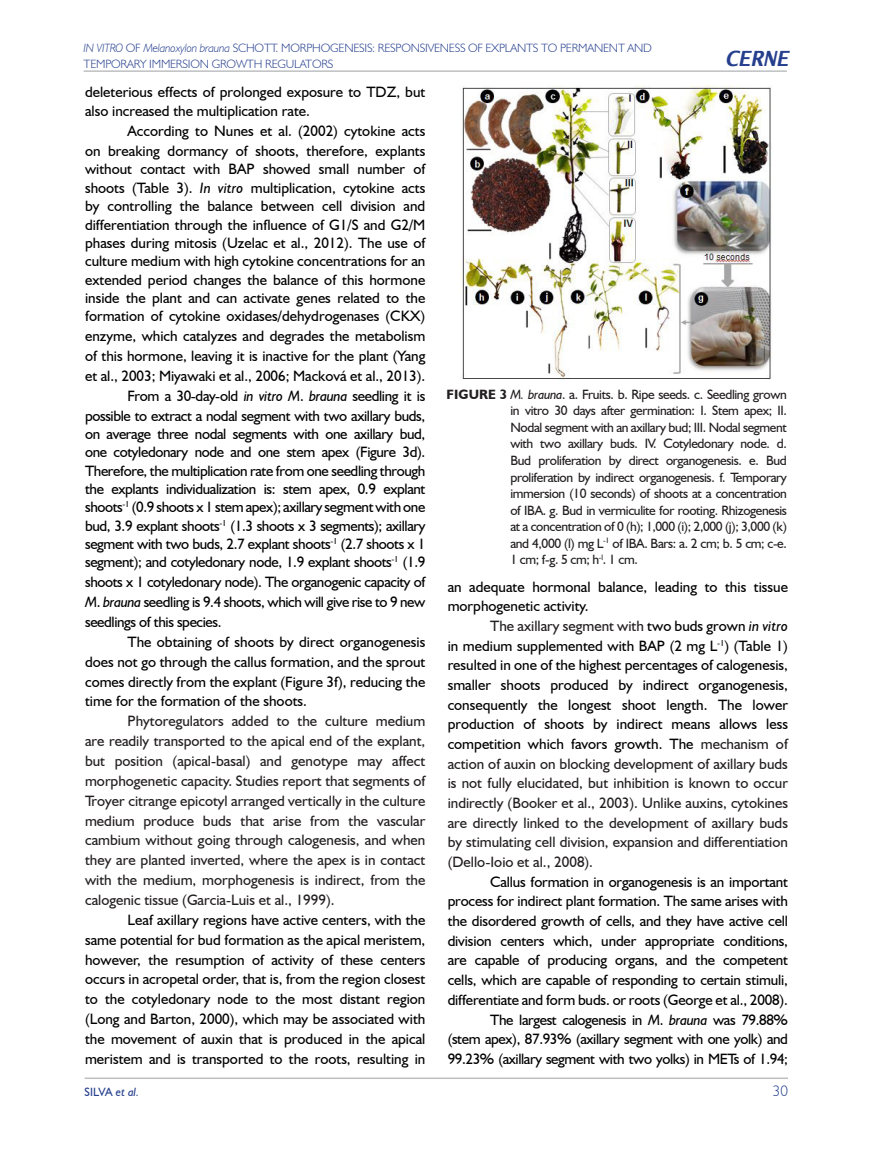
<style>
.page{position:relative;width:872px;height:1149px;background:#fff}
.page>*{position:absolute;margin:0;border:0;box-sizing:border-box;transform-origin:0 0}
.t1{font:italic 700 21px "Lucida Sans Typewriter";color:#253f8e}
.Corpo_de_Texto{font:15px/19.8px "Humanist 521 BT";color:#000;text-align:justify}
.Corpo_de_Texto-2{font:15px/19.6px "Humanist 521 BT";color:#231f20;text-align:justify}
.Corpo_de_Texto-3{font:15px/19.8px "Humanist 521 BT";letter-spacing:-.025em;color:#000;text-align:right}
.t2{font:300 15px "Humanist 521 BT";color:#253f8e}
.Título_Tab_Fig_Quad{font:13.5px/16.5px "Humanist 521 BT";letter-spacing:-.025em;color:#231f20;text-align:justify}
.t3{font:300 12px/16.5px "Humanist 521 BT";letter-spacing:-.015em;color:#253f8e}
.t4{font:12px "Humanist 521 BT";letter-spacing:-.02em;color:#253f8e}
.s1{font-style:italic}
.s2{font-weight:700}
.s3{color:#000}
.s4{font-style:italic;color:#000}
</style>
<div class="page">
<hr style="left:84px;top:70px;width:703px;height:2px;background:#bdbfc1">
<hr style="left:85px;top:1077px;width:703px;height:1px;background:#bdbfc1">
<img style="left:460px;top:85px;width:312px;height:295px">
<p class="t3" style="left:84px;top:39px;width:570px"><span class="s1">IN VITRO</span> OF <span class="s1">Melanoxylon brauna</span> SCHOTT. MORPHOGENESIS: RESPONSIVENESS OF EXPLANTS TO PERMANENT AND<br>TEMPORARY IMMERSION GROWTH REGULATORS</p>
<h1 class="t1" style="left:725px;top:46px;width:65px">CERNE</h1>
<p class="Corpo_de_Texto" style="left:85px;top:81px;width:342px">deleterious effects of prolonged exposure to TDZ, but also increased the multiplication rate.</p>
<p class="Corpo_de_Texto" style="left:85px;top:121px;width:342px;text-align:right">According to Nunes et al. (2002) cytokine acts<br>on breaking dormancy of shoots, therefore, explants</p>
<p class="Corpo_de_Texto" style="left:85px;top:160px;width:342px;line-height:18.3px">without contact with BAP showed small number of shoots (Table 3). <span class="s1">In vitro</span> multiplication, cytokine acts by controlling the balance between cell division and differentiation through the influence of G1/S and G2/M phases during mitosis (Uzelac et al., 2012). The use of culture medium with high cytokine concentrations for an extended period changes the balance of this hormone inside the plant and can activate genes related to the formation of cytokine oxidases/dehydrogenases (CKX)</p>
<p class="Corpo_de_Texto" style="left:85px;top:326px;width:342px">enzyme, which catalyzes and degrades the metabolism of this hormone, leaving it is inactive for the plant (Yang et al., 2003; Miyawaki et al., 2006; Macková et al., 2013).</p>
<p class="Corpo_de_Texto-3" style="left:85px;top:385px;width:342px">From a 30-day-old <span class="s1">in vitro M</span>. <span class="s1">brauna</span> seedling it is possible to extract a nodal segment with two axillary buds,</p>
<p class="Corpo_de_Texto" style="left:85px;top:424px;width:342px;line-height:18.3px">on average three nodal segments with one axillary bud, one cotyledonary node and one stem apex (Figure 3d).<br>Therefore, the multiplication rate from one seedling through the explants individualization is: stem apex, 0.9 explant shoots<sup>-1</sup> (0.9 shoots x 1 stem apex); axillary segment with one bud, 3.9 explant shoots<sup>-1</sup> (1.3 shoots x 3 segments); axillary segment with two buds, 2.7 explant shoots<sup>-1</sup> (2.7 shoots x 1 segment); and cotyledonary node, 1.9 explant shoots<sup>-1</sup> (1.9</p>
<p class="Corpo_de_Texto" style="left:85px;top:571px;width:342px">shoots x 1 cotyledonary node). The organogenic capacity of <span class="s1">M</span>. <span class="s1">brauna</span> seedling is 9.4 shoots, which will give rise to 9 new seedlings of this species.</p>
<p class="Corpo_de_Texto" style="left:85px;top:631px;width:342px;text-indent:43px">The obtaining of shoots by direct organogenesis does not go through the callus formation, and the sprout comes directly from the explant (Figure 3f), reducing the time for the formation of the shoots.</p>
<p class="Corpo_de_Texto-2" style="left:85px;top:710px;width:342px;text-indent:43px">Phytoregulators added to the culture medium are readily transported to the apical end of the explant, but position (apical-basal) and genotype may affect morphogenetic capacity. Studies report that segments of Troyer citrange epicotyl arranged vertically in the culture medium produce buds that arise from the vascular cambium without going through calogenesis, and when they are planted inverted, where the apex is in contact with the medium, morphogenesis is indirect, from the calogenic tissue (Garcia-Luis et al., 1999).</p>
<p class="Corpo_de_Texto" style="left:85px;top:909px;width:342px;text-indent:43px">Leaf axillary regions have active centers, with the same potential for bud formation as the apical meristem, however, the resumption of activity of these centers occurs in acropetal order, that is, from the region closest to the cotyledonary node to the most distant region (Long and Barton, 2000), which may be associated with the movement of auxin that is produced in the apical meristem and is transported to the roots, resulting in</p>
<p class="t4" style="left:85px;top:1083px;width:56px">SILVA <span class="s1">et al.</span></p>
<p class="Título_Tab_Fig_Quad" style="left:510px;top:385px;width:278px;text-indent:-64px"><span class="s2">FIGURE 3</span> <span class="s1">M. brauna</span>. a. Fruits. b. Ripe seeds. c. Seedling grown in vitro 30 days after germination: I. Stem apex; II.<br>Nodal segment with an axillary bud; III. Nodal segment with two axillary buds. IV. Cotyledonary node. d.<br>Bud proliferation by direct organogenesis. e. Bud proliferation by indirect organogenesis. f. Temporary immersion (10 seconds) of shoots at a concentration of IBA. g. Bud in vermiculite for rooting. Rhizogenesis at a concentration of 0 (h); 1,000 (i); 2,000 (j); 3,000 (k) and 4,000 (l) mg L<sup>-1</sup> of IBA. Bars: a. 2 cm; b. 5 cm; c-e.<br>1 cm; f-g. 5 cm; h<sup>-l</sup>. 1 cm.</p>
<p class="Corpo_de_Texto" style="left:448px;top:576px;width:342px">an adequate hormonal balance, leading to this tissue morphogenetic activity.</p>
<p class="Corpo_de_Texto-2" style="left:448px;top:615px;width:342px;text-indent:43px">The axillary segment with <span class="s3">two buds grown</span> <span class="s4">in vitro </span><span class="s3">in medium supplemented with BAP (2 mg L</span><sup>-1</sup><span class="s3">) (Table 1) resulted in one of the highest percentages of calogenesis, smaller shoots produced by indirect organogenesis, consequently the longest shoot length. The lower production of shoots by indirect means allows less competition which favors growth. The</span> mechanism of action of auxin on blocking development of axillary buds is not fully elucidated, but inhibition is known to occur indirectly (Booker et al., 2003). Unlike auxins, cytokines are directly linked to the development of axillary buds by stimulating cell division, expansion and differentiation (Dello-Ioio et al., 2008).</p>
<p class="Corpo_de_Texto" style="left:448px;top:871px;width:342px;text-indent:43px">Callus formation in organogenesis is an important process for indirect plant formation. The same arises with the disordered growth of cells, and they have active cell division centers which, under appropriate conditions, are capable of producing organs, and the competent cells, which are capable of responding to certain stimuli, differentiate and form buds. or roots (George et al., 2008).</p>
<p class="Corpo_de_Texto" style="left:448px;top:1008px;width:342px;text-indent:43px">The largest calogenesis in <span class="s1">M</span>. <span class="s1">brauna</span> was 79.88% (stem apex), 87.93% (axillary segment with one yolk) and 99.23% (axillary segment with two yolks) in METs of 1.94;</p>
<p class="t2" style="left:773px;top:1081px;width:17px">30</p>
</div>
